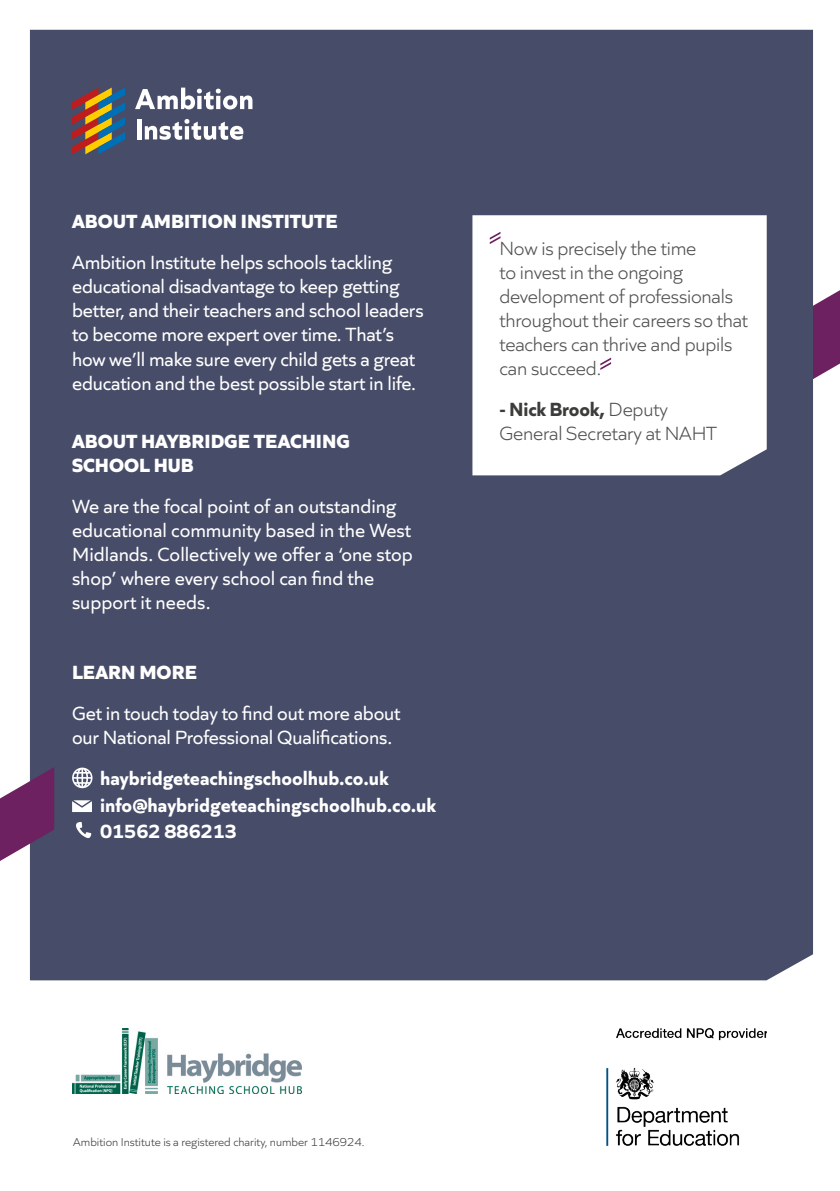
<style>
.page{position:relative;width:840px;height:1191px;background:#fff}
.page>*{position:absolute;margin:0;border:0;box-sizing:border-box;transform-origin:0 0}
.t1{font:20px/24px "Quiet Sans";letter-spacing:-.01em;color:#fff}
.t2{font:300 20px/24px "Quiet Sans";letter-spacing:-.01em;color:#50504f}
.t3{font:700 20px/26.4px "Quiet Sans";color:#fff}
.t4{font:800 20px/24px "Quiet Sans";color:#fff}
.t5{font:300 12px "Quiet Sans";color:#3c3c3b}
.s1{font-weight:700;color:#3c3c3b}
</style>
<div class="page">
<svg style="left:812px;top:290px;width:27px;height:114px"></svg>
<div style="left:30px;top:30px;width:782px;height:950px;background:#474c68"></div>
<img style="left:606px;top:1028px;width:160px;height:117px">
<hr style="left:137px;top:119px;width:4px;height:21px;background:#fff">
<svg style="left:135px;top:88px;width:117px;height:21px"></svg>
<svg style="left:145px;top:119px;width:98px;height:21px"></svg>
<svg style="left:72px;top:87px;width:53px;height:67px;background:#786552"></svg>
<svg style="left:0;top:767px;width:54px;height:94px"></svg>
<svg style="left:472px;top:215px;width:294px;height:260px"></svg>
<svg style="left:489px;top:232px;width:11px;height:12px"></svg>
<svg style="left:600px;top:357px;width:10px;height:13px"></svg>
<svg style="left:72px;top:767px;width:20px;height:21px"></svg>
<svg style="left:72px;top:800px;width:20px;height:12px"></svg>
<svg style="left:76px;top:822px;width:15px;height:16px"></svg>
<img style="left:72px;top:1028px;width:230px;height:65px">
<p class="t4" style="left:72px;top:208px;width:267px">ABOUT AMBITION INSTITUTE</p>
<p class="t1" style="left:72px;top:249px;width:353px">Ambition Institute helps schools tackling educational disadvantage to keep getting better, and their teachers and school leaders to become more expert over time. That’s how we’ll make sure every child gets a great education and the best possible start in life.</p>
<p class="t4" style="left:72px;top:427px;width:279px">ABOUT HAYBRIDGE TEACHING<br>SCHOOL HUB</p>
<p class="t1" style="left:72px;top:492px;width:342px">We are the focal point of an outstanding educational community based in the West Midlands. Collectively we offer a ‘one stop shop’ where every school can find the support it needs.</p>
<p class="t4" style="left:72px;top:657px;width:126px">LEARN MORE</p>
<p class="t1" style="left:72px;top:699px;width:330px">Get in touch today to find out more about our National Professional Qualifications.</p>
<p class="t3" style="left:100px;top:763px;width:337px">haybridgeteachingschoolhub.co.uk info@haybridgeteachingschoolhub.co.uk<br>01562 886213</p>
<p class="t2" style="left:499px;top:235px;width:250px">Now is precisely the time<br>to invest in the ongoing development of professionals throughout their careers so that teachers can thrive and pupils can succeed.</p>
<p class="t2" style="left:499px;top:396px;width:219px"><span class="s1">- Nick Brook,</span> Deputy<br>General Secretary at NAHT</p>
<p class="t5" style="left:73px;top:1133px;width:292px">Ambition Institute is a registered charity, number 1146924.</p>
</div>
